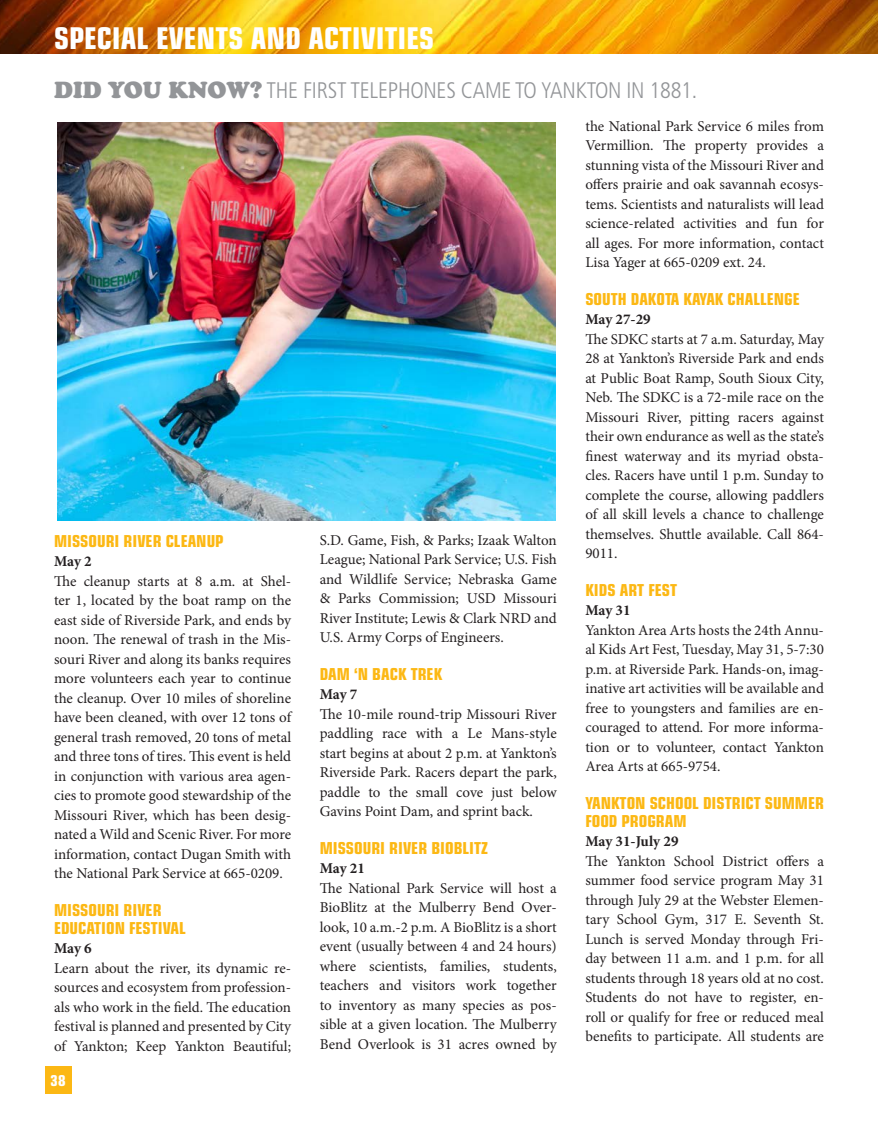
<style>
.page{position:relative;width:878px;height:1134px;background:#fff}
.page>*{position:absolute;margin:0;border:0;box-sizing:border-box;transform-origin:0 0}
.t1{font:700 condensed 30px "Eurostile";color:#fff}
.did_you_know_headlin{font:300 condensed 22.5px "Frutiger";letter-spacing:-.01em;color:#939598}
.Page_Header_Headline{font:700 condensed 16.5px/18px "Eurostile";color:#fcb814}
._2016_plain_text_for{font:15px/19.5px "Minion Pro";color:#231f20;text-align:justify}
._2016_plain_text_for-2{font:700 15px "Minion Pro";letter-spacing:-.01em;color:#231f20}
.Page_Header_Headline-2{font:700 15px "Minion Pro";color:#231f20}
.t2{font:700 condensed 15px "Eurostile";color:#fff}
.s1{font-family:"Cooper BT Black Headline";font-weight:400;font-stretch:normal}
</style>
<div class="page">
<img style="left:0;top:0;width:878px;height:54px">
<div style="left:45px;top:1066px;width:26px;height:28px;background:#fcb814"></div>
<img style="left:57px;top:123px;width:498px;height:398px">
<p class="t1" style="left:54px;top:20px;width:381px">SPECIAL EVENTS AND ACTIVITIES</p>
<p class="did_you_know_headlin" style="left:54px;top:78px;width:644px"><span class="s1">DID YOU KNOW?</span> THE FIRST TELEPHONES CAME TO YANKTON IN 1881.</p>
<p class="Page_Header_Headline" style="left:54px;top:532px;width:171px">MISSOURI RIVER CLEANUP</p>
<p class="_2016_plain_text_for-2" style="left:54px;top:551px;width:39px">May 2</p>
<p class="_2016_plain_text_for" style="left:54px;top:571px;width:239px">The cleanup starts at 8 a.m. at Shel&shy;ter 1, located by the boat ramp on the east side of Riverside Park, and ends by noon. The renewal of trash in the Mis&shy;souri River and along its banks requires more volunteers each year to continue the cleanup. Over 10 miles of shoreline have been cleaned, with over 12 tons of general trash removed, 20 tons of metal and three tons of tires. This event is held in conjunction with various area agen&shy;cies to promote good stewardship of the Missouri River, which has been desig&shy;nated a Wild and Scenic River. For more information, contact Dugan Smith with the National Park Service at 665-0209.</p>
<p class="Page_Header_Headline" style="left:54px;top:901px;width:109px">MISSOURI RIVER</p>
<p class="Page_Header_Headline" style="left:54px;top:919px;width:133px">EDUCATION FESTIVAL</p>
<p class="_2016_plain_text_for-2" style="left:54px;top:938px;width:39px">May 6</p>
<p class="_2016_plain_text_for" style="left:54px;top:958px;width:239px">Learn about the river, its dynamic re&shy;sources and ecosystem from profession&shy;als who work in the field. The education festival is planned and presented by City of Yankton; Keep Yankton Beautiful;</p>
<p class="t2" style="left:51px;top:1071px;width:16px">38</p>
<p class="_2016_plain_text_for" style="left:320px;top:531px;width:239px">S.D. Game, Fish, &amp; Parks; Izaak Walton League; National Park Service; U.S. Fish and Wildlife Service; Nebraska Game &amp; Parks Commission; USD Missouri River Institute; Lewis &amp; Clark NRD and U.S. Army Corps of Engineers.</p>
<p class="Page_Header_Headline" style="left:320px;top:665px;width:124px">DAM ‘N BACK TREK</p>
<p class="_2016_plain_text_for-2" style="left:320px;top:684px;width:39px">May 7</p>
<p class="_2016_plain_text_for" style="left:320px;top:705px;width:238px">The 10-mile round-trip Missouri River paddling race with a Le Mans-style start begins at about 2 p.m. at Yankton’s Riverside Park. Racers depart the park, paddle to the small cove just below Gavins Point Dam, and sprint back.</p>
<p class="Page_Header_Headline" style="left:320px;top:839px;width:170px">MISSOURI RIVER BIOBLITZ</p>
<p class="Page_Header_Headline-2" style="left:320px;top:858px;width:47px">May 21</p>
<p class="_2016_plain_text_for" style="left:320px;top:879px;width:239px">The National Park Service will host a BioBlitz at the Mulberry Bend Over&shy;look, 10 a.m.-2 p.m. A BioBlitz is a short event (usually between 4 and 24 hours) where scientists, families, students, teachers and visitors work together to inventory as many species as pos&shy;sible at a given location. The Mulberry Bend Overlook is 31 acres owned by</p>
<p class="_2016_plain_text_for" style="left:585px;top:117px;width:240px">the National Park Service 6 miles from Vermillion. The property provides a stunning vista of the Missouri River and offers prairie and oak savannah ecosys&shy;tems. Scientists and naturalists will lead science-related activities and fun for all ages. For more information, contact Lisa Yager at 665-0209 ext. 24.</p>
<p class="Page_Header_Headline" style="left:585px;top:290px;width:216px">SOUTH DAKOTA KAYAK CHALLENGE</p>
<p class="_2016_plain_text_for-2" style="left:585px;top:309px;width:67px">May 27-29</p>
<p class="_2016_plain_text_for" style="left:585px;top:330px;width:240px">The SDKC starts at 7 a.m. Saturday, May 28 at Yankton’s Riverside Park and ends at Public Boat Ramp, South Sioux City, Neb. The SDKC is a 72-mile race on the Missouri River, pitting racers against their own endurance as well as the state’s finest waterway and its myriad obsta&shy;cles. Racers have until 1 p.m. Sunday to complete the course, allowing paddlers of all skill levels a chance to challenge themselves. Shuttle available. Call 864- 9011.</p>
<p class="Page_Header_Headline" style="left:585px;top:581px;width:93px">KIDS ART FEST</p>
<p class="_2016_plain_text_for-2" style="left:585px;top:600px;width:47px">May 31</p>
<p class="_2016_plain_text_for" style="left:585px;top:621px;width:240px">Yankton Area Arts hosts the 24th Annu&shy;al Kids Art Fest, Tuesday, May 31, 5-7:30 p.m. at Riverside Park. Hands-on, imag&shy;inative art activities will be available and free to youngsters and families are en&shy;couraged to attend. For more informa&shy;tion or to volunteer, contact Yankton Area Arts at 665-9754.</p>
<p class="Page_Header_Headline" style="left:585px;top:794px;width:240px">YANKTON SCHOOL DISTRICT SUMMER<br>FOOD PROGRAM</p>
<p class="_2016_plain_text_for-2" style="left:585px;top:831px;width:95px">May 31-July 29</p>
<p class="_2016_plain_text_for" style="left:585px;top:852px;width:240px">The Yankton School District offers a summer food service program May 31 through July 29 at the Webster Elemen&shy;tary School Gym, 317 E. Seventh St.<br>Lunch is served Monday through Fri&shy;day between 11 a.m. and 1 p.m. for all students through 18 years old at no cost.<br>Students do not have to register, en&shy;roll or qualify for free or reduced meal benefits to participate. All students are</p>
</div>
